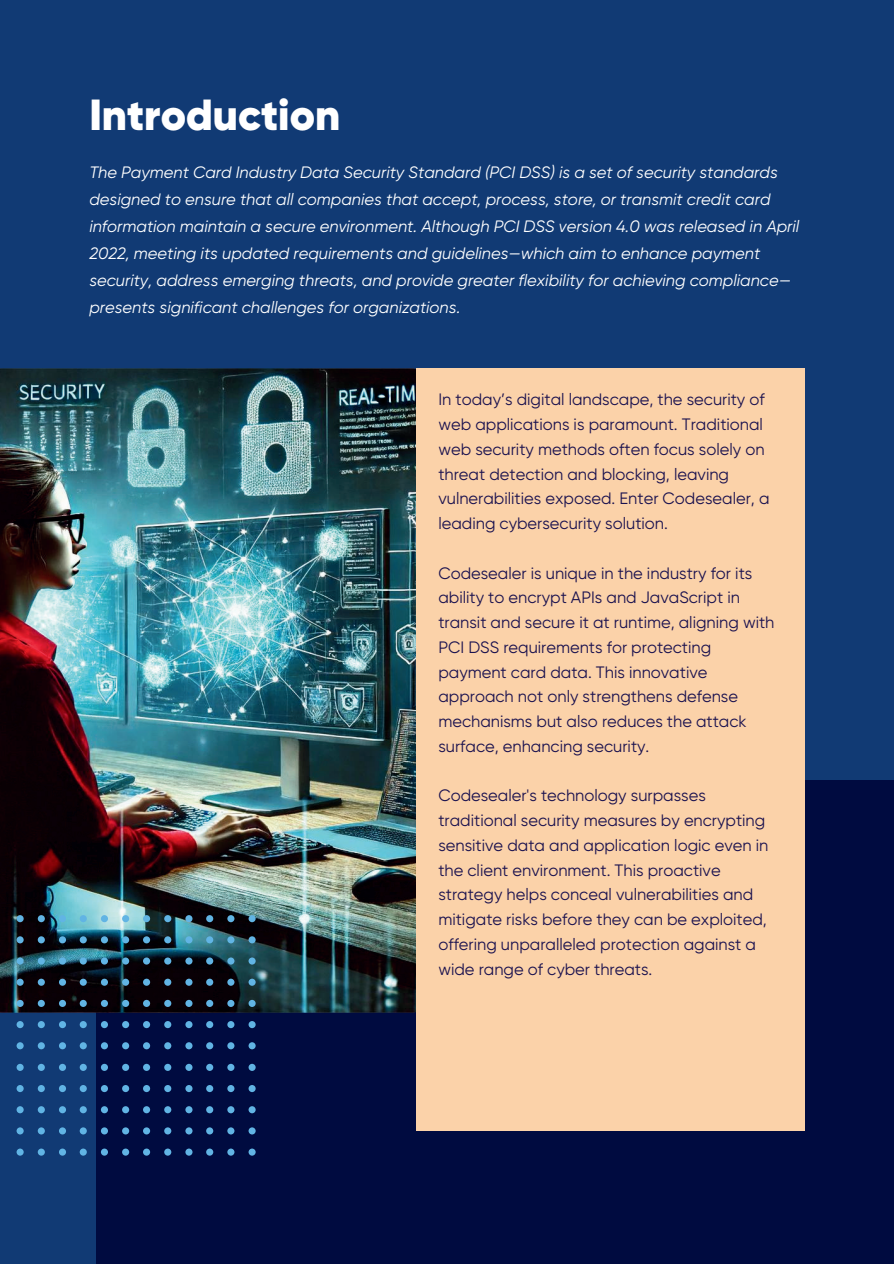
<style>
.page{position:relative;width:894px;height:1264px;background:#fff}
.page>*{position:absolute;margin:0;border:0;box-sizing:border-box;transform-origin:0 0}
.t1{font:43.5px ".F0 x 43 bfac 0";color:#fff}
.t2{font:16.5px/24.8px ".F0 x 43500 e 8";color:#1b124f}
.t3{font:16.5px/27px ".F0 x 43 c 09 a 8";color:#fff}
</style>
<div class="page">
<div style="left:0;top:0;width:893px;height:1263px;background:#113a74"></div>
<div style="left:96px;top:780px;width:797px;height:483px;background:#000b40"></div>
<img style="left:0;top:368px;width:416px;height:644px">
<div style="left:416px;top:368px;width:388px;height:762px;background:#fbd2a9"></div>
<svg style="left:17px;top:915px;width:238px;height:240px"></svg>
<h1 class="t1" style="left:89px;top:95px;width:252px">Introduction</h1>
<p class="t3" style="left:89px;top:159px;width:711px">The Payment Card Industry Data Security Standard (PCI DSS) is a set of security standards designed to ensure that all companies that accept, process, store, or transmit credit card information maintain a secure environment. Although PCI DSS version 4.0 was released in April 2022, meeting its updated requirements and guidelines—which aim to enhance payment security, address emerging threats, and provide greater flexibility for achieving compliance— presents significant challenges for organizations.</p>
<p class="t2" style="left:438px;top:388px;width:332px">In today’s digital landscape, the security of web applications is paramount. Traditional web security methods often focus solely on threat detection and blocking, leaving vulnerabilities exposed. Enter Codesealer, a leading cybersecurity solution.</p>
<p class="t2" style="left:438px;top:561px;width:337px">Codesealer is unique in the industry for its ability to encrypt APIs and JavaScript in transit and secure it at runtime, aligning with PCI DSS requirements for protecting payment card data. This innovative approach not only strengthens defense mechanisms but also reduces the attack surface, enhancing security.</p>
<p class="t2" style="left:438px;top:784px;width:331px">Codesealer's technology surpasses traditional security measures by encrypting sensitive data and application logic even in the client environment. This proactive strategy helps conceal vulnerabilities and mitigate risks before they can be exploited, offering unparalleled protection against a wide range of cyber threats.</p>
</div>
